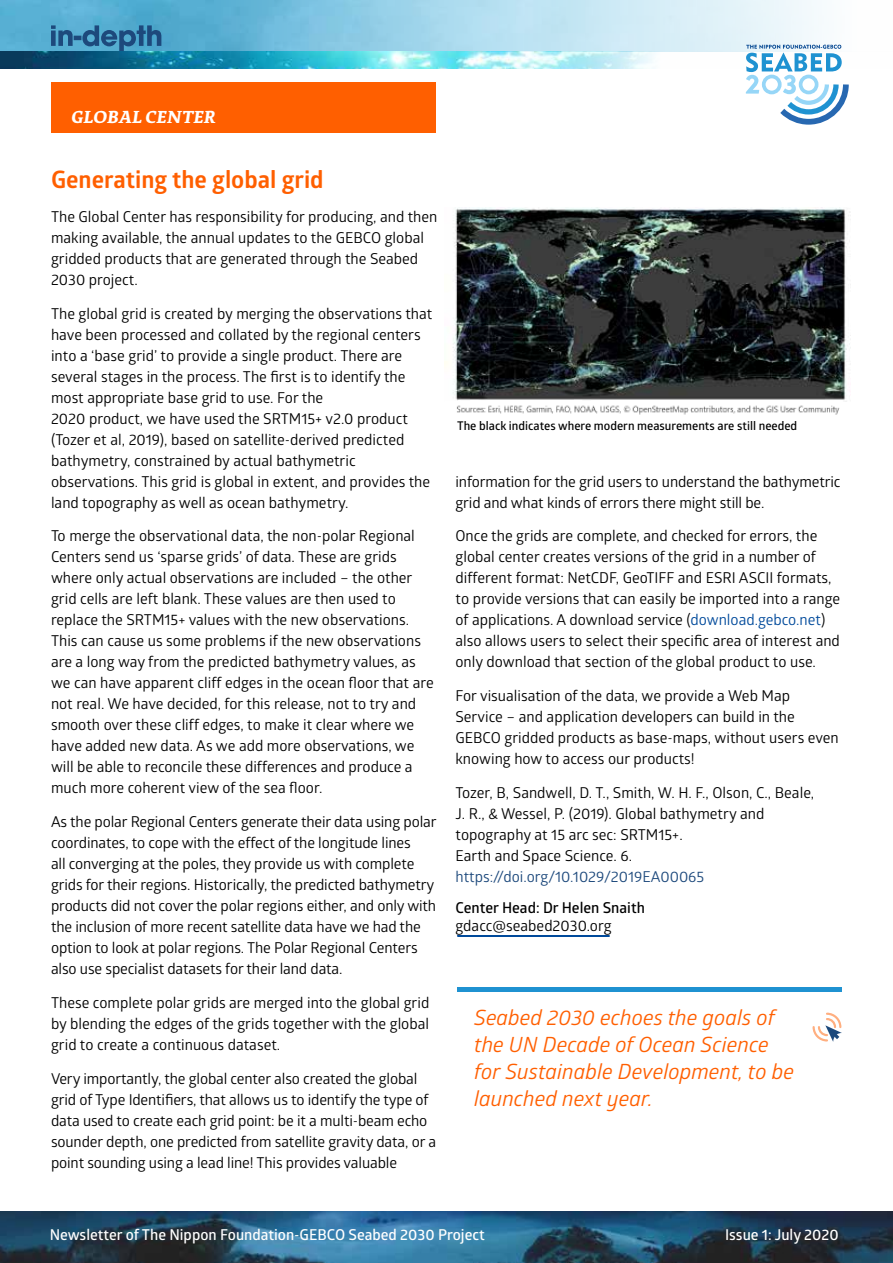
<style>
.page{position:relative;width:893px;height:1263px;background:#fff}
.page>*{position:absolute;margin:0;border:0;box-sizing:border-box;transform-origin:0 0}
.t1{font:700 24px "Glober";color:#ff5f00}
.t2{font:italic 21px/27px "Glober";color:#ff5f00}
.t3{font:italic 700 18px "Adagio Serif";letter-spacing:.01em;color:#fff}
.t4{font:15px/21px "Glober";color:#000}
.t5{font:600 15px "Glober";color:#fff}
.t6{font:15px "Glober";color:#1d497c}
.t7{font:600 15px "Glober";color:#000}
.t8{font:600 12px "Glober";color:#000}
.s1{color:#004a9b}
</style>
<div class="page">
<img style="left:0;top:1212px;width:893px;height:51px">
<img style="left:0;top:0;width:841px;height:51px">
<svg style="left:0;top:51px;width:746px;height:17px"></svg>
<svg style="left:51px;top:25px;width:110px;height:26px"></svg>
<div style="left:51px;top:82px;width:385px;height:51px;background:#ff5f00"></div>
<svg style="left:746px;top:45px;width:103px;height:80px"></svg>
<img style="left:444px;top:207px;width:406px;height:194px">
<img style="left:456px;top:405px;width:384px;height:10px">
<hr style="left:457px;top:987px;width:385px;height:4px;background:#1f92d1">
<svg style="left:812px;top:1012px;width:30px;height:30px"></svg>
<svg style="left:457px;top:935px;width:153px;height:1px"></svg>
<p class="t3" style="left:72px;top:105px;width:146px">GLOBAL CENTER</p>
<h1 class="t1" style="left:51px;top:163px;width:274px">Generating the global grid</h1>
<p class="t4" style="left:51px;top:205px;width:388px">The Global Center has responsibility for producing, and then making available, the annual updates to the GEBCO global gridded products that are generated through the Seabed 2030 project.</p>
<p class="t4" style="left:51px;top:302px;width:383px">The global grid is created by merging the observations that have been processed and collated by the regional centers into a ‘base grid’ to provide a single product. There are several stages in the process. The first is to identify the most appropriate base grid to use. For the<br>2020 product, we have used the SRTM15+ v2.0 product (Tozer et al, 2019), based on satellite-derived predicted bathymetry, constrained by actual bathymetric observations. This grid is global in extent, and provides the land topography as well as ocean bathymetry.</p>
<p class="t4" style="left:51px;top:525px;width:384px">To merge the observational data, the non-polar Regional Centers send us ‘sparse grids’ of data. These are grids where only actual observations are included – the other grid cells are left blank. These values are then used to replace the SRTM15+ values with the new observations.<br>This can cause us some problems if the new observations are a long way from the predicted bathymetry values, as we can have apparent cliff edges in the ocean floor that are not real. We have decided, for this release, not to try and smooth over these cliff edges, to make it clear where we have added new data. As we add more observations, we will be able to reconcile these differences and produce a much more coherent view of the sea floor.</p>
<p class="t4" style="left:51px;top:811px;width:387px">As the polar Regional Centers generate their data using polar coordinates, to cope with the effect of the longitude lines<br>all converging at the poles, they provide us with complete grids for their regions. Historically, the predicted bathymetry products did not cover the polar regions either, and only with the inclusion of more recent satellite data have we had the option to look at polar regions. The Polar Regional Centers also use specialist datasets for their land data.</p>
<p class="t4" style="left:51px;top:991px;width:380px;text-align:justify">These complete polar grids are merged into the global grid by blending the edges of the grids together with the global grid to create a continuous dataset.</p>
<p class="t4" style="left:51px;top:1067px;width:387px">Very importantly, the global center also created the global grid of Type Identifiers, that allows us to identify the type of data used to create each grid point: be it a multi-beam echo sounder depth, one predicted from satellite gravity data, or a point sounding using a lead line! This provides valuable</p>
<p class="t8" style="left:457px;top:417px;width:342px">The black indicates where modern measurements are still needed</p>
<p class="t4" style="left:455px;top:470px;width:387px">information for the grid users to understand the bathymetric grid and what kinds of errors there might still be.</p>
<p class="t4" style="left:455px;top:525px;width:386px">Once the grids are complete, and checked for errors, the global center creates versions of the grid in a number of different format: NetCDF, GeoTIFF and ESRI ASCII formats, to provide versions that can easily be imported into a range of applications. A download service (<span class="s1">download.gebco.net</span>) also allows users to select their specific area of interest and only download that section of the global product to use.</p>
<p class="t4" style="left:455px;top:684px;width:385px">For visualisation of the data, we provide a Web Map Service – and application developers can build in the GEBCO gridded products as base-maps, without users even knowing how to access our products!</p>
<p class="t4" style="left:455px;top:781px;width:360px">Tozer, B, Sandwell, D. T., Smith, W. H. F., Olson, C., Beale, J. R., &amp; Wessel, P. (2019). Global bathymetry and topography at 15 arc sec: SRTM15+.<br>Earth and Space Science. 6.</p>
<p class="t6" style="left:455px;top:866px;width:250px">https://doi.org/10.1029/2019EA00065</p>
<p class="t7" style="left:455px;top:897px;width:191px">Center Head: Dr Helen Snaith</p>
<p class="t4" style="left:455px;top:914px;width:158px">gdacc@seabed2030.org</p>
<h2 class="t2" style="left:474px;top:1003px;width:322px">Seabed 2030 echoes the goals of the UN Decade of Ocean Science for Sustainable Development, to be launched next year.</h2>
<p class="t5" style="left:50px;top:1224px;width:437px">Newsletter of The Nippon Foundation-GEBCO Seabed 2030 Project</p>
<p class="t5" style="left:725px;top:1224px;width:115px">Issue 1: July 2020</p>
</div>
